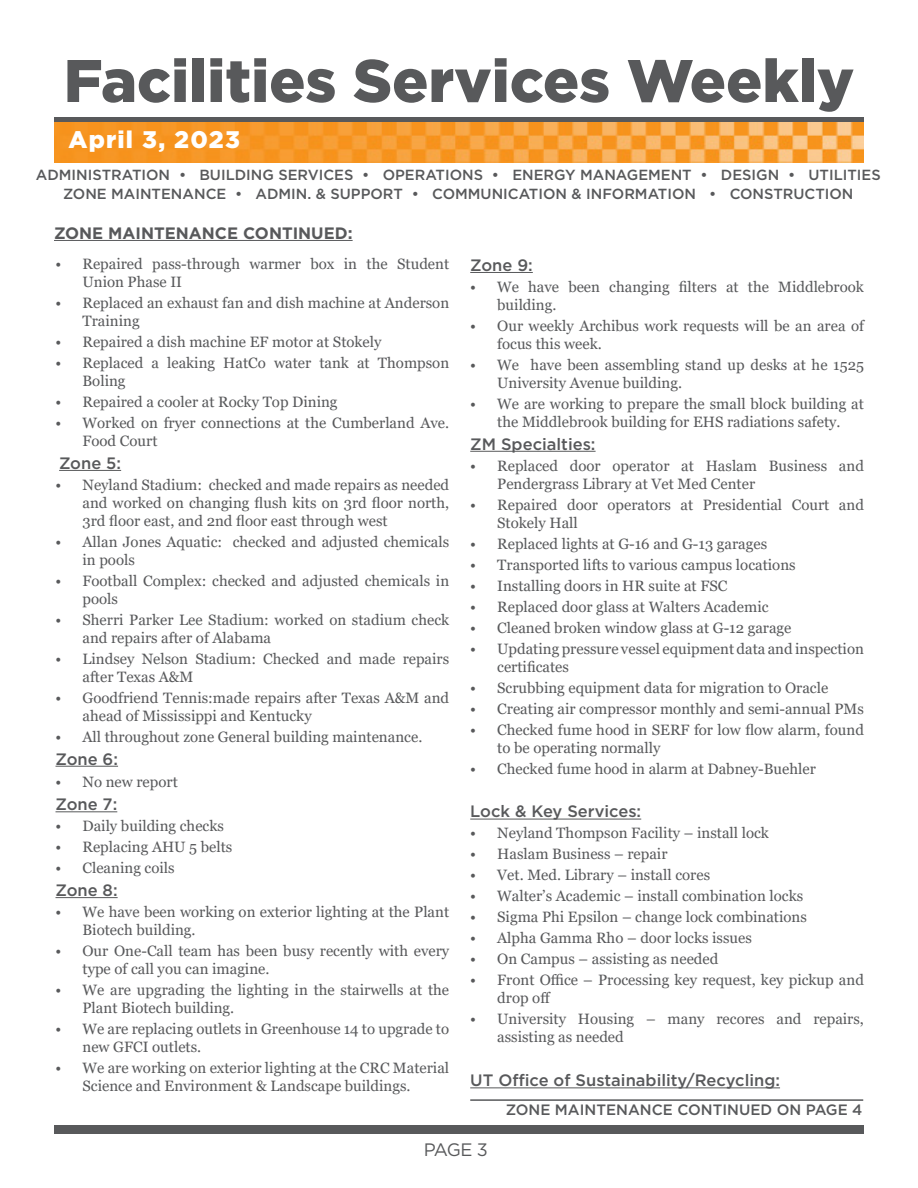
<style>
.page{position:relative;width:918px;height:1188px;background:#fff}
.page>*{position:absolute;margin:0;border:0;box-sizing:border-box;transform-origin:0 0}
.t1{font:900 60px "Gotham";color:#58595b}
.t2{font:900 24px "Gotham";letter-spacing:.05em;color:#fff}
.t3{font:18px "Gotham";color:#58595b}
.t4{font:500 16.5px "Gotham";color:#58595b}
.t5{font:700 16.5px "Gotham";color:#58595b}
.t6{font:15px/18px "Georgia";color:#58595b}
.t7{font:500 15px "Gotham";color:#58595b}
.t8{font:500 14.7px/19.4px "Gotham";color:#58595b;text-align:center}
</style>
<div class="page">
<div style="left:54px;top:1125px;width:810px;height:9px;background:#58595b"></div>
<hr style="left:59px;top:470px;width:62px;height:1px;background:#58595b">
<hr style="left:56px;top:766px;width:62px;height:1px;background:#58595b">
<hr style="left:56px;top:811px;width:61px;height:1px;background:#58595b">
<hr style="left:56px;top:897px;width:62px;height:1px;background:#58595b">
<hr style="left:470px;top:272px;width:63px;height:1px;background:#58595b">
<hr style="left:470px;top:451px;width:126px;height:1px;background:#58595b">
<hr style="left:470px;top:819px;width:171px;height:1px;background:#58595b">
<hr style="left:470px;top:1087px;width:310px;height:1px;background:#58595b">
<div style="left:54px;top:117px;width:810px;height:6px;background:#58595b"></div>
<img style="left:54px;top:122px;width:810px;height:40px">
<hr style="left:470px;top:1099px;width:393px;height:2px;background:#58595b">
<hr style="left:54px;top:240px;width:299px;height:1px;background:#58595b">
<h1 class="t1" style="left:64px;top:39px;width:792px">Facilities Services Weekly</h1>
<h2 class="t2" style="left:68px;top:123px;width:173px">April 3, 2023</h2>
<p class="t8" style="left:36px;top:165px;width:846px">ADMINISTRATION • BUILDING SERVICES • OPERATIONS • ENERGY MANAGEMENT • DESIGN • UTILITIES<br>ZONE MAINTENANCE • ADMIN. &amp; SUPPORT • COMMUNICATION &amp; INFORMATION • CONSTRUCTION</p>
<p class="t5" style="left:54px;top:222px;width:300px">ZONE MAINTENANCE CONTINUED:</p>
<p class="t6" style="left:82px;top:255px;width:368px;text-indent:-27px">• Repaired pass-through warmer box in the Student<br>Union Phase II</p>
<p class="t6" style="left:82px;top:294px;width:368px;text-indent:-27px">• Replaced an exhaust fan and dish machine at Anderson<br>Training</p>
<p class="t6" style="left:56px;top:333px;width:328px">• Repaired a dish machine EF motor at Stokely</p>
<p class="t6" style="left:82px;top:354px;width:368px;text-indent:-27px">• Replaced a leaking HatCo water tank at Thompson<br>Boling</p>
<p class="t6" style="left:56px;top:393px;width:284px">• Repaired a cooler at Rocky Top Dining</p>
<p class="t6" style="left:82px;top:414px;width:368px;text-indent:-27px">• Worked on fryer connections at the Cumberland Ave.<br>Food Court</p>
<p class="t4" style="left:59px;top:452px;width:64px">Zone 5:</p>
<p class="t6" style="left:82px;top:476px;width:368px;text-align:justify;text-indent:-27px">• Neyland Stadium: checked and made repairs as needed and worked on changing flush kits on 3rd floor north, 3rd floor east, and 2nd floor east through west</p>
<p class="t6" style="left:82px;top:533px;width:368px;text-indent:-27px">• Allan Jones Aquatic: checked and adjusted chemicals in pools</p>
<p class="t6" style="left:82px;top:572px;width:368px;text-indent:-27px">• Football Complex: checked and adjusted chemicals in pools</p>
<p class="t6" style="left:82px;top:611px;width:368px;text-indent:-27px">• Sherri Parker Lee Stadium: worked on stadium check and repairs after of Alabama</p>
<p class="t6" style="left:82px;top:650px;width:368px;text-indent:-27px">• Lindsey Nelson Stadium: Checked and made repairs after Texas A&amp;M</p>
<p class="t6" style="left:82px;top:689px;width:368px;text-indent:-27px">• Goodfriend Tennis:made repairs after Texas A&amp;M and ahead of Mississippi and Kentucky</p>
<p class="t6" style="left:56px;top:728px;width:368px">• All throughout zone General building maintenance.</p>
<p class="t4" style="left:56px;top:748px;width:64px">Zone 6:</p>
<p class="t6" style="left:56px;top:774px;width:124px">• No new report</p>
<p class="t4" style="left:56px;top:794px;width:63px">Zone 7:</p>
<p class="t6" style="left:56px;top:817px;width:170px">• Daily building checks</p>
<p class="t6" style="left:56px;top:838px;width:178px">• Replacing AHU 5 belts</p>
<p class="t6" style="left:56px;top:859px;width:121px">• Cleaning coils</p>
<p class="t4" style="left:56px;top:879px;width:64px">Zone 8:</p>
<p class="t6" style="left:82px;top:903px;width:368px;text-indent:-27px">• We have been working on exterior lighting at the Plant<br>Biotech building.</p>
<p class="t6" style="left:82px;top:942px;width:368px;text-indent:-27px">• Our One-Call team has been busy recently with every type of call you can imagine.</p>
<p class="t6" style="left:82px;top:981px;width:368px;text-indent:-27px">• We are upgrading the lighting in the stairwells at the<br>Plant Biotech building.</p>
<p class="t6" style="left:82px;top:1020px;width:368px;text-indent:-27px">• We are replacing outlets in Greenhouse 14 to upgrade to new GFCI outlets.</p>
<p class="t6" style="left:82px;top:1059px;width:368px;text-indent:-27px">• We are working on exterior lighting at the CRC Material<br>Science and Environment &amp; Landscape buildings.</p>
<p class="t4" style="left:470px;top:254px;width:64px">Zone 9:</p>
<p class="t6" style="left:497px;top:278px;width:368px;text-indent:-27px">• We have been changing filters at the Middlebrook building.</p>
<p class="t6" style="left:497px;top:317px;width:368px;text-indent:-27px">• Our weekly Archibus work requests will be an area of focus this week.</p>
<p class="t6" style="left:497px;top:356px;width:368px;text-indent:-27px">• We have been assembling stand up desks at he 1525<br>University Avenue building.</p>
<p class="t6" style="left:470px;top:395px;width:395px;text-align:center">• We are working to prepare the small block building at the Middlebrook building for EHS radiations safety.</p>
<p class="t4" style="left:470px;top:433px;width:127px">ZM Specialties:</p>
<p class="t6" style="left:497px;top:457px;width:368px;text-indent:-27px">• Replaced door operator at Haslam Business and<br>Pendergrass Library at Vet Med Center</p>
<p class="t6" style="left:497px;top:496px;width:368px;text-indent:-27px">• Repaired door operators at Presidential Court and<br>Stokely Hall</p>
<p class="t6" style="left:470px;top:535px;width:298px">• Replaced lights at G-16 and G-13 garages</p>
<p class="t6" style="left:470px;top:556px;width:327px">• Transported lifts to various campus locations</p>
<p class="t6" style="left:470px;top:577px;width:259px">• Installing doors in HR suite at FSC</p>
<p class="t6" style="left:470px;top:598px;width:300px">• Replaced door glass at Walters Academic</p>
<p class="t6" style="left:470px;top:619px;width:323px">• Cleaned broken window glass at G-12 garage</p>
<p class="t6" style="left:497px;top:640px;width:368px;text-indent:-27px">• Updating pressure vessel equipment data and inspection certificates</p>
<p class="t6" style="left:470px;top:679px;width:360px">• Scrubbing equipment data for migration to Oracle</p>
<p class="t6" style="left:470px;top:700px;width:395px">• Creating air compressor monthly and semi-annual PMs</p>
<p class="t6" style="left:497px;top:721px;width:368px;text-indent:-27px">• Checked fume hood in SERF for low flow alarm, found to be operating normally</p>
<p class="t6" style="left:470px;top:760px;width:347px">• Checked fume hood in alarm at Dabney-Buehler</p>
<p class="t4" style="left:470px;top:801px;width:173px">Lock &amp; Key Services:</p>
<p class="t6" style="left:470px;top:825px;width:300px">• Neyland Thompson Facility – install lock</p>
<p class="t6" style="left:470px;top:846px;width:199px">• Haslam Business – repair</p>
<p class="t6" style="left:470px;top:867px;width:241px">• Vet. Med. Library – install cores</p>
<p class="t6" style="left:470px;top:888px;width:334px">• Walter’s Academic – install combination locks</p>
<p class="t6" style="left:470px;top:909px;width:338px">• Sigma Phi Epsilon – change lock combinations</p>
<p class="t6" style="left:470px;top:930px;width:283px">• Alpha Gamma Rho – door locks issues</p>
<p class="t6" style="left:470px;top:951px;width:250px">• On Campus – assisting as needed</p>
<p class="t6" style="left:497px;top:972px;width:368px;text-indent:-27px">• Front Office – Processing key request, key pickup and drop off</p>
<p class="t6" style="left:497px;top:1011px;width:368px;text-indent:-27px">• University Housing – many recores and repairs, assisting as needed</p>
<p class="t4" style="left:470px;top:1070px;width:311px">UT Office of Sustainability/Recycling:</p>
<p class="t7" style="left:506px;top:1100px;width:358px">ZONE MAINTENANCE CONTINUED ON PAGE 4</p>
<p class="t3" style="left:424px;top:1138px;width:66px">PAGE 3</p>
</div>
